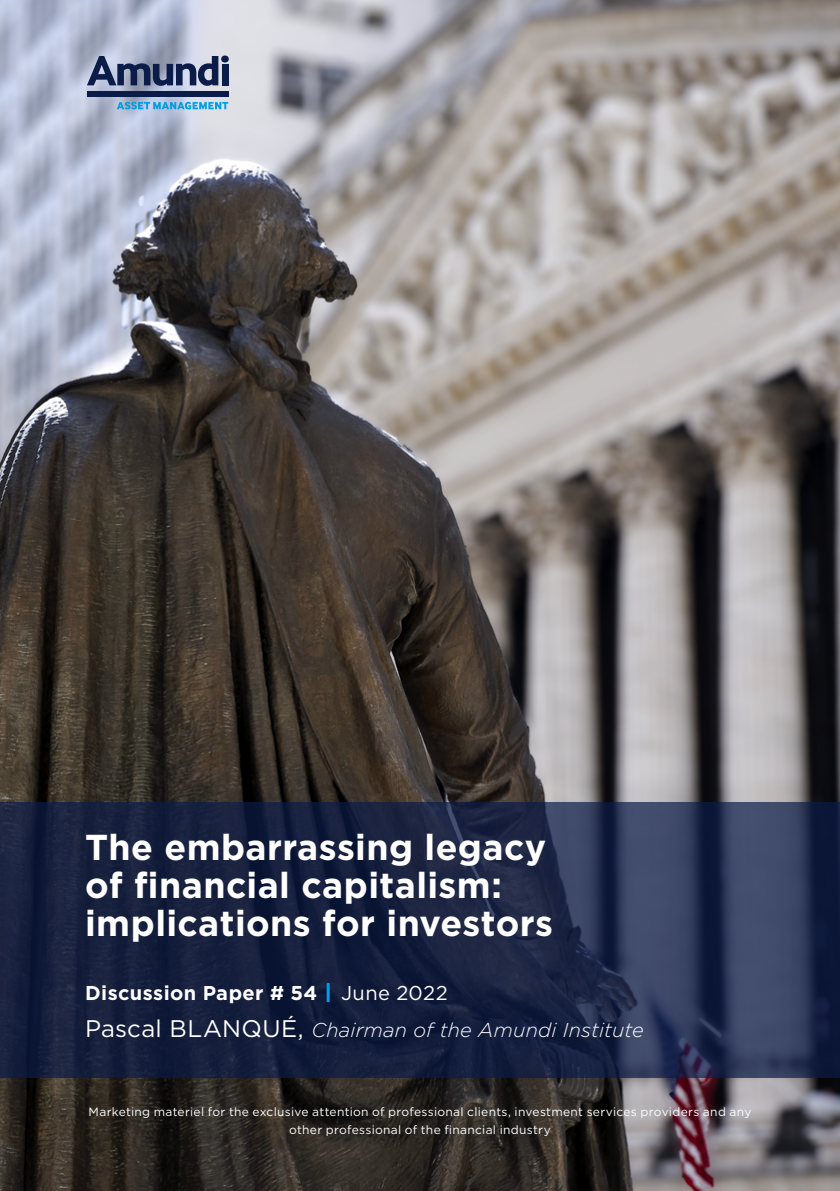
<style>
.page{position:relative;width:840px;height:1191px;background:#fff}
.page>*{position:absolute;margin:0;border:0;box-sizing:border-box;transform-origin:0 0}
.t1{font:700 36px/38px "Gotham";letter-spacing:.01em;color:#fff}
.t2{font:italic 300 20px/37.4px "Gotham";letter-spacing:.01em;color:#fff}
.t3{font:12px/18px "Gotham";letter-spacing:.025em;color:#fff;text-align:center}
.s1{font-weight:700;font-style:normal}
.s2{font-weight:500;font-style:normal;font-size:27.2px;color:#009fe3}
.s3{font-weight:400;font-style:normal}
.s4{font-weight:400;font-style:normal;font-size:24px}
</style>
<div class="page">
<img style="left:0;top:0;width:839px;height:1191px">
<svg style="left:0;top:802px;width:839px;height:275px;background:#1d2746"></svg>
<svg style="left:87px;top:56px;width:131px;height:30px;background:#657090"></svg>
<div style="left:221px;top:55px;width:8px;height:8px;background:#0c1c49;border-radius:50%"></div>
<div style="left:221px;top:64px;width:7px;height:21px;background:#0c1c49"></div>
<div style="left:87px;top:91px;width:141px;height:5px;background:#0c1c49"></div>
<svg style="left:117px;top:102px;width:111px;height:8px"></svg>
<h1 class="t1" style="left:85px;top:827px;width:469px">The embarrassing legacy of financial capitalism: implications for investors</h1>
<h2 class="t2" style="left:85px;top:973px;width:560px"><span class="s1">Discussion Paper # 54</span> <span class="s2">I</span> <span class="s3">June 2022<br></span><span class="s4">Pascal BLANQUÉ,</span> Chairman of the Amundi Institute</h2>
<p class="t3" style="left:88px;top:1102px;width:664px">Marketing materiel for the exclusive attention of professional clients, investment services providers and any other professional of the financial industry</p>
</div>
